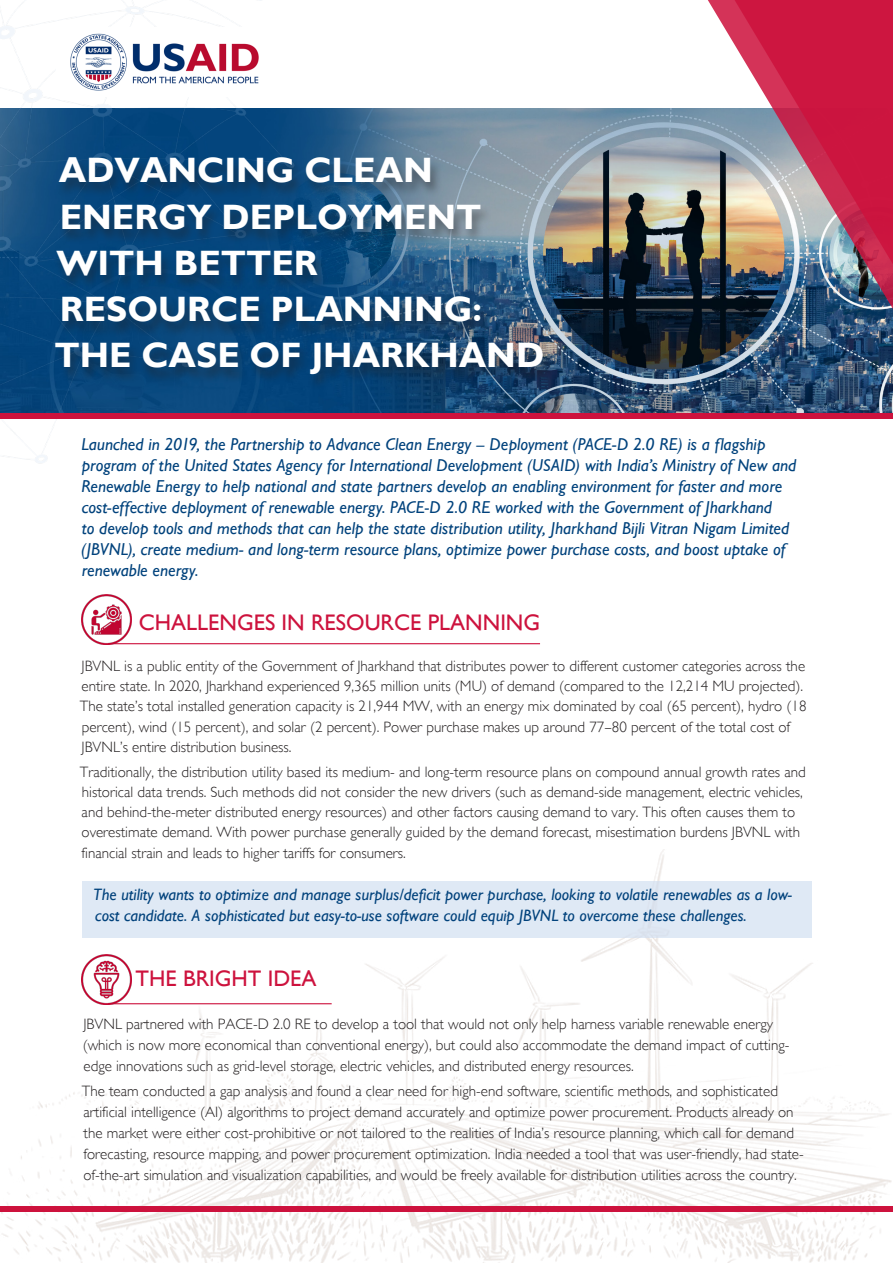
<style>
.page{position:relative;width:893px;height:1263px;background:#fff}
.page>*{position:absolute;margin:0;border:0;box-sizing:border-box;transform-origin:0 0}
.t1{font:700 35.25px/46.2px "Gill Sans";color:#fff}
.t2{font:22.5px "Gill Sans";color:#cd123d}
.t3{font:italic 17.25px/21px "Gill Sans";color:#01427c}
.t4{font:italic 16.5px/21px "Gill Sans";color:#01427c}
.t5{font:300 15px/20.2px "Gill Sans";color:#231f20}
</style>
<div class="page">
<img style="left:1px;top:849px;width:890px;height:414px">
<img style="left:306px;top:108px;width:587px;height:305px">
<img style="left:0;top:0;width:306px;height:464px">
<hr style="left:108px;top:643px;width:432px;height:1px;background:#cd123d">
<img style="left:81px;top:594px;width:50px;height:50px">
<div style="left:83px;top:881px;width:729px;height:57px;background:#dfe9f5"></div>
<hr style="left:108px;top:1003px;width:224px;height:1px;background:#cd123d">
<img style="left:81px;top:954px;width:50px;height:50px">
<div style="left:0;top:1206px;width:893px;height:6px;background:#cd123d"></div>
<div style="left:0;top:413px;width:893px;height:5px;background:#cd123d"></div>
<img style="left:57px;top:27px;width:216px;height:69px">
<img style="left:699px;top:0;width:194px;height:331px">
<img style="left:720px;top:0;width:173px;height:321px">
<div style="left:52px;top:158px;width:503px;height:232px;background:#231f20;opacity:.43"></div>
<p class="t1" style="left:55px;top:147px;width:491px">ADVANCING CLEAN<br>ENERGY DEPLOYMENT<br>WITH BETTER<br>RESOURCE PLANNING:<br>THE CASE OF JHARKHAND</p>
<p class="t3" style="left:81px;top:434px;width:717px">Launched in 2019, the Partnership to Advance Clean Energy – Deployment (PACE-D 2.0 RE) is a flagship program of the United States Agency for International Development (USAID) with India’s Ministry of New and Renewable Energy to help national and state partners develop an enabling environment for faster and more cost-effective deployment of renewable energy. PACE-D 2.0 RE worked with the Government of Jharkhand<br>to develop tools and methods that can help the state distribution utility, Jharkhand Bijli Vitran Nigam Limited (JBVNL), create medium- and long-term resource plans, optimize power purchase costs, and boost uptake of renewable energy.</p>
<p class="t2" style="left:139px;top:609px;width:403px">CHALLENGES IN RESOURCE PLANNING</p>
<p class="t5" style="left:80px;top:656px;width:728px">JBVNL is a public entity of the Government of Jharkhand that distributes power to different customer categories across the entire state. In 2020, Jharkhand experienced 9,365 million units (MU) of demand (compared to the 12,214 MU projected).<br>The state’s total installed generation capacity is 21,944 MW, with an energy mix dominated by coal (65 percent), hydro (18 percent), wind (15 percent), and solar (2 percent). Power purchase makes up around 77–80 percent of the total cost of JBVNL’s entire distribution business.</p>
<p class="t5" style="left:80px;top:761px;width:727px">Traditionally, the distribution utility based its medium- and long-term resource plans on compound annual growth rates and historical data trends. Such methods did not consider the new drivers (such as demand-side management, electric vehicles, and behind-the-meter distributed energy resources) and other factors causing demand to vary. This often causes them to overestimate demand. With power purchase generally guided by the demand forecast, misestimation burdens JBVNL with financial strain and leads to higher tariffs for consumers.</p>
<p class="t4" style="left:93px;top:884px;width:700px">The utility wants to optimize and manage surplus/deficit power purchase, looking to volatile renewables as a low&shy;cost candidate. A sophisticated but easy-to-use software could equip JBVNL to overcome these challenges.</p>
<p class="t2" style="left:135px;top:965px;width:183px">THE BRIGHT IDEA</p>
<p class="t5" style="left:83px;top:1013px;width:708px;line-height:21px">JBVNL partnered with PACE-D 2.0 RE to develop a tool that would not only help harness variable renewable energy (which is now more economical than conventional energy), but could also accommodate the demand impact of cutting&shy;edge innovations such as grid-level storage, electric vehicles, and distributed energy resources.</p>
<p class="t5" style="left:82px;top:1080px;width:723px;line-height:21px">The team conducted a gap analysis and found a clear need for high-end software, scientific methods, and sophisticated artificial intelligence (AI) algorithms to project demand accurately and optimize power procurement. Products already on the market were either cost-prohibitive or not tailored to the realities of India’s resource planning, which call for demand forecasting, resource mapping, and power procurement optimization. India needed a tool that was user-friendly, had state&shy;of-the-art simulation and visualization capabilities, and would be freely available for distribution utilities across the country.</p>
</div>
